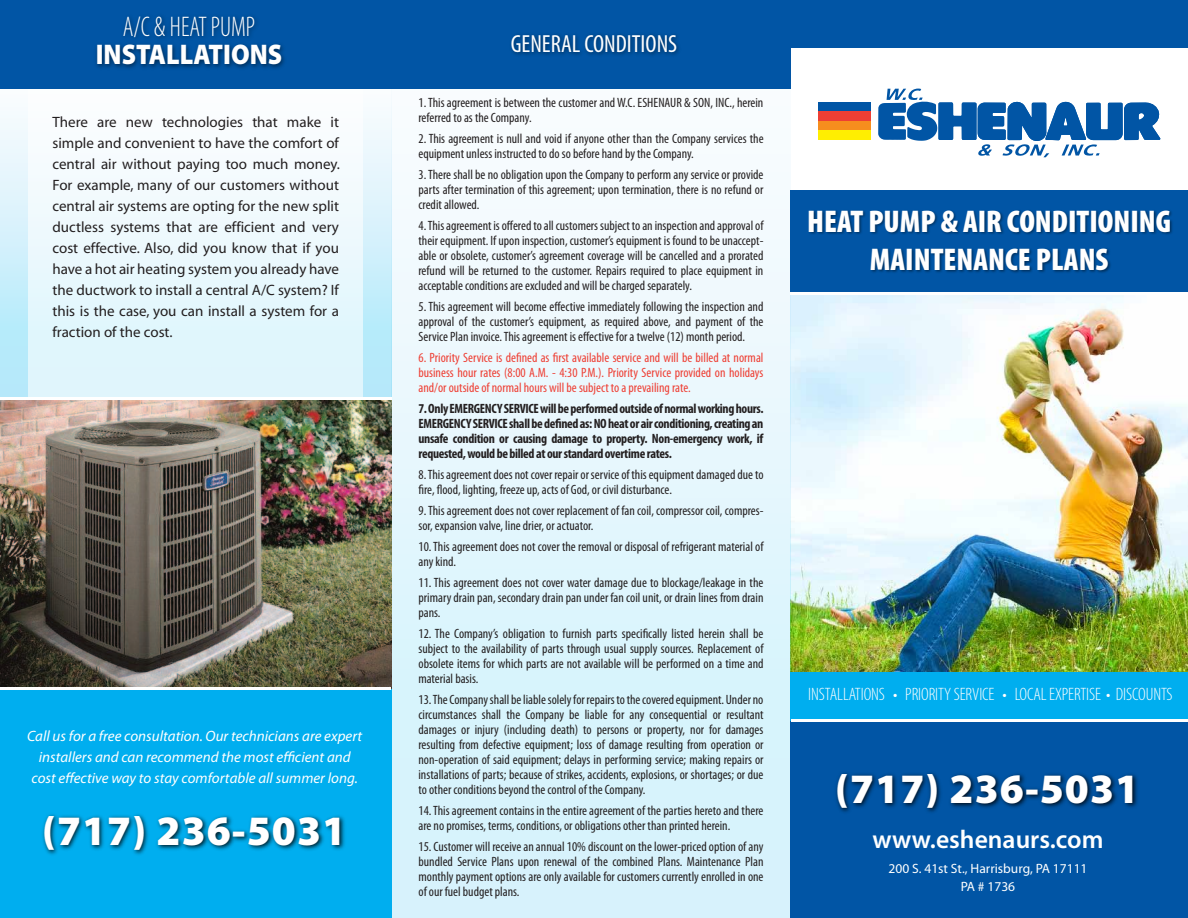
<style>
.page{position:relative;width:1188px;height:918px;background:#fff}
.page>*{position:absolute;margin:0;border:0;box-sizing:border-box;transform-origin:0 0}
.t1{font:900 42px "Myriad Pro";letter-spacing:.025em;color:#fff}
.t2{font:900 condensed 31.5px/37.8px "Myriad Pro";color:#fff;text-align:center}
.t3{font:900 28.5px "Myriad Pro";color:#fff;scale:.9 1}
.t4{font:300 condensed 28.5px "Myriad Pro";color:#fff;scale:.9 1}
.t5{font:600 25.65px "Myriad Pro";color:#fff}
.t6{font:condensed 24.9px "Myriad Pro";color:#fff}
.t7{font:300 condensed 18px "Myriad Pro";letter-spacing:-.005em;color:#fff}
.t8{font:15px/21px "Myriad";color:#231f20;text-align:justify}
.t9{font:italic 15px/21px "Myriad Pro";color:#fff;text-align:center}
.t10{font:condensed 13.5px/15px "Myriad Pro";color:#231f20;text-align:justify}
.t11{font:700 condensed 13.5px/15px "Myriad Pro";letter-spacing:-.025em;color:#231f20;text-align:justify}
.t12{font:condensed 13.5px/15px "Myriad Pro";color:#ee3f34;text-align:justify}
.t13{font:13.5px/18px "Myriad Pro";color:#fff;text-align:center}
</style>
<div class="page">
<img style="left:790px;top:302px;width:398px;height:370px">
<div style="left:392px;top:0;width:398px;height:918px;background:linear-gradient(to bottom,#fdfdfe,#d0f1fc)"></div>
<div style="left:0;top:76px;width:392px;height:336px;background:linear-gradient(to bottom,#fffdfe,#a8e6f9)"></div>
<svg style="left:28px;top:89px;width:335px;height:308px"></svg>
<div style="left:0;top:0;width:790px;height:89px;background:#0155a5"></div>
<hr style="left:0;top:397px;width:392px;height:3px;background:#fff">
<div style="left:0;top:662px;width:392px;height:256px;background:#00aeef"></div>
<img style="left:0;top:400px;width:392px;height:287px">
<div style="left:790px;top:0;width:398px;height:47px;background:#0155a5"></div>
<div style="left:790px;top:190px;width:398px;height:103px;background:#0155a5"></div>
<div style="left:790px;top:672px;width:398px;height:52px;background:#00aeef"></div>
<img style="left:788px;top:204px;width:400px;height:98px">
<svg style="left:878px;top:89px;width:282px;height:68px"></svg>
<div style="left:818px;top:103px;width:53px;height:9px;background:#0155a5"></div>
<div style="left:818px;top:112px;width:53px;height:9px;background:#ee3f34"></div>
<div style="left:818px;top:121px;width:53px;height:9px;background:#f68e1e"></div>
<div style="left:818px;top:131px;width:53px;height:9px;background:#ffee01"></div>
<div style="left:790px;top:721px;width:398px;height:197px;background:#0155a5"></div>
<hr style="left:791px;top:719px;width:397px;height:3px;background:#fff">
<img style="left:836px;top:772px;width:302px;height:41px">
<img style="left:42px;top:814px;width:303px;height:41px">
<img style="left:96px;top:16px;width:189px;height:53px">
<img style="left:511px;top:34px;width:168px;height:22px">
<hr style="left:0;top:687px;width:392px;height:3px;background:#fff">
<h3 class="t4" style="left:123px;top:11px;width:149px">A/C &amp; HEAT PUMP</h3>
<h3 class="t3" style="left:96px;top:38px;width:209px">INSTALLATIONS</h3>
<p class="t8" style="left:52px;top:112px;width:289px">There are new technologies that make it simple and convenient to have the comfort of central air without paying too much money.<br>For example, many of our customers without central air systems are opting for the new split ductless systems that are efficient and very cost effective. Also, did you know that if you have a hot air heating system you already have the ductwork to install a central A/C system? If this is the case, you can install a system for a fraction of the cost.</p>
<p class="t9" style="left:27px;top:726px;width:337px">Call us for a free consultation. Our technicians are expert installers and can recommend the most efficient and cost effective way to stay comfortable all summer long.</p>
<h1 class="t1" style="left:42px;top:807px;width:305px">(717) 236-5031</h1>
<h3 class="t6" style="left:511px;top:30px;width:168px">GENERAL CONDITIONS</h3>
<p class="t10" style="left:418px;top:95px;width:346px">1. This agreement is between the customer and W.C. ESHENAUR &amp; SON, INC., herein referred to as the Company.</p>
<p class="t10" style="left:418px;top:131px;width:347px">2. This agreement is null and void if anyone other than the Company services the equipment unless instructed to do so before hand by the Company.</p>
<p class="t10" style="left:418px;top:167px;width:346px">3. There shall be no obligation upon the Company to perform any service or provide parts after termination of this agreement; upon termination, there is no refund or credit allowed.</p>
<p class="t10" style="left:418px;top:218px;width:346px">4. This agreement is offered to all customers subject to an inspection and approval of their equipment. If upon inspection, customer’s equipment is found to be unaccept&shy;able or obsolete, customer’s agreement coverage will be cancelled and a prorated refund will be returned to the customer. Repairs required to place equipment in acceptable conditions are excluded and will be charged separately.</p>
<p class="t10" style="left:418px;top:299px;width:347px">5. This agreement will become effective immediately following the inspection and approval of the customer’s equipment, as required above, and payment of the Service Plan invoice. This agreement is effective for a twelve (12) month period.</p>
<p class="t12" style="left:418px;top:350px;width:347px">6. Priority Service is defined as first available service and will be billed at normal business hour rates (8:00 A.M. - 4:30 P.M.). Priority Service provided on holidays and/or outside of normal hours will be subject to a prevailing rate.</p>
<p class="t11" style="left:418px;top:401px;width:347px">7. Only EMERGENCY SERVICE will be performed outside of normal working hours.<br>EMERGENCY SERVICE shall be defined as: NO heat or air conditioning, creating an unsafe condition or causing damage to property. Non-emergency work, if requested, would be billed at our standard overtime rates.</p>
<p class="t10" style="left:418px;top:467px;width:347px">8. This agreement does not cover repair or service of this equipment damaged due to fire, flood, lighting, freeze up, acts of God, or civil disturbance.</p>
<p class="t10" style="left:418px;top:503px;width:347px">9. This agreement does not cover replacement of fan coil, compressor coil, compres&shy;sor, expansion valve, line drier, or actuator.</p>
<p class="t10" style="left:418px;top:539px;width:347px">10. This agreement does not cover the removal or disposal of refrigerant material of any kind.</p>
<p class="t10" style="left:418px;top:575px;width:347px">11. This agreement does not cover water damage due to blockage/leakage in the primary drain pan, secondary drain pan under fan coil unit, or drain lines from drain pans.</p>
<p class="t10" style="left:418px;top:626px;width:347px">12. The Company’s obligation to furnish parts specifically listed herein shall be subject to the availability of parts through usual supply sources. Replacement of obsolete items for which parts are not available will be performed on a time and material basis.</p>
<p class="t10" style="left:418px;top:692px;width:347px">13. The Company shall be liable solely for repairs to the covered equipment. Under no circumstances shall the Company be liable for any consequential or resultant damages or injury (including death) to persons or property, nor for damages resulting from defective equipment; loss of damage resulting from operation or non-operation of said equipment; delays in performing service; making repairs or installations of parts; because of strikes, accidents, explosions, or shortages; or due to other conditions beyond the control of the Company.</p>
<p class="t10" style="left:418px;top:803px;width:346px">14. This agreement contains in the entire agreement of the parties hereto and there are no promises, terms, conditions, or obligations other than printed herein.</p>
<p class="t10" style="left:418px;top:839px;width:347px">15. Customer will receive an annual 10% discount on the lower-priced option of any bundled Service Plans upon renewal of the combined Plans. Maintenance Plan monthly payment options are only available for customers currently enrolled in one of our fuel budget plans.</p>
<h2 class="t2" style="left:807px;top:203px;width:365px">HEAT PUMP &amp; AIR CONDITIONING<br>MAINTENANCE PLANS</h2>
<h3 class="t7" style="left:808px;top:685px;width:366px">INSTALLATIONS • PRIORITY SERVICE • LOCAL EXPERTISE • DISCOUNTS</h3>
<h1 class="t1" style="left:835px;top:765px;width:305px">(717) 236-5031</h1>
<h3 class="t5" style="left:873px;top:825px;width:232px">www.eshenaurs.com</h3>
<p class="t13" style="left:889px;top:860px;width:201px">200 S. 41st St., Harrisburg, PA 17111<br>PA # 1736</p>
</div>
